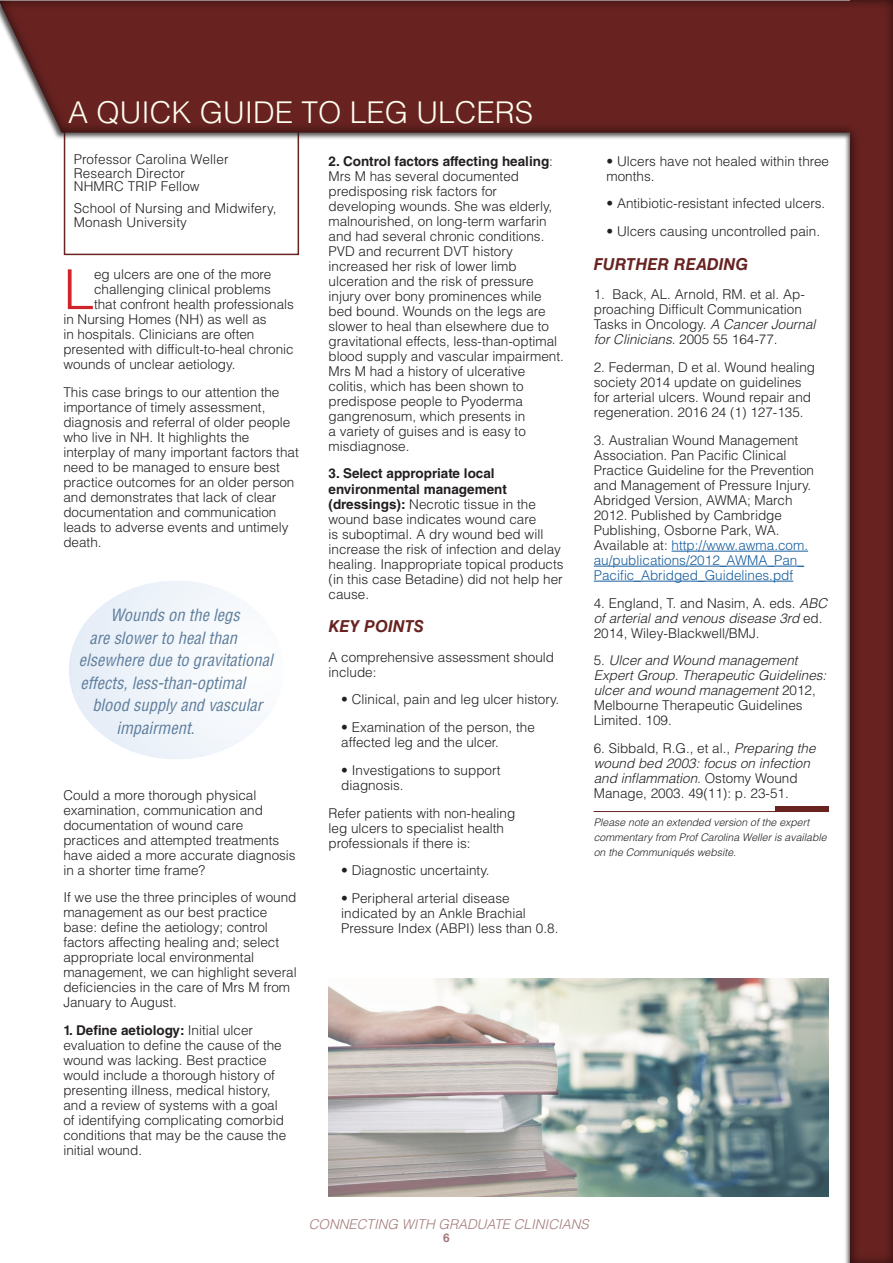
<style>
.page{position:relative;width:893px;height:1263px;background:#fff}
.page>*{position:absolute;margin:0;border:0;box-sizing:border-box;transform-origin:0 0}
.Body_Text{font:300 55.2px "Helvetica LT Std";color:#d1232a}
.Heading{font:300 30px "Helvetica LT Std";color:#fffff0}
.Pull_quote{font:italic condensed 16.5px "Helvetica LT Std";color:#5e7e9d}
.sub-headings_and_hea{font:italic 700 16.5px "Helvetica LT Std";color:#682321}
.Body_Text-2{font:italic 700 16.5px "Helvetica LT Std";color:#682321}
.Body_Text-3{font:300 13.5px/15px "Helvetica LT Std";color:#231f20}
.sub-headings_and_hea-2{font:300 13.5px/15px "Helvetica LT Std";color:#231f20}
.Body_Text-4{font:italic 300 13.5px/15px "Helvetica LT Std";color:#231f20}
.Case_Body_Subhead{font:italic 300 13.5px "Helvetica LT Std";color:#a47b7a}
.t1{font:700 12px "Helvetica LT Std";color:#a47b7a}
.Body_Text-5{font:italic 300 10.5px/15px "Helvetica LT Std";color:#231f20}
.s1{font-weight:700}
.s2{font-style:italic}
.s3{color:#175d9e}
.s4{font-style:normal}
</style>
<div class="page">
<div style="left:0;top:0;width:893px;height:1263px;background:#231f20;opacity:.75"></div>
<svg style="left:69px;top:580px;width:215px;height:179px"></svg>
<p class="Heading" style="left:68px;top:93px;width:467px">A QUICK GUIDE TO LEG ULCERS</p>
<p class="Body_Text-3" style="left:74px;top:153px;width:156px;line-height:13.5px">Professor Carolina Weller<br>Research Director<br>NHMRC TRIP Fellow</p>
<p class="Body_Text-3" style="left:74px;top:202px;width:204px;line-height:13.5px">School of Nursing and Midwifery,<br>Monash University</p>
<p class="Body_Text" style="left:63px;top:255px;width:32px">L</p>
<p class="Body_Text-3" style="left:94px;top:267px;width:179px">eg ulcers are one of the more</p>
<p class="Body_Text-3" style="left:94px;top:282px;width:178px">challenging clinical problems</p>
<p class="Body_Text-3" style="left:94px;top:297px;width:201px">that confront health professionals</p>
<p class="Body_Text-3" style="left:63px;top:312px;width:205px">in Nursing Homes (NH) as well as</p>
<p class="Body_Text-3" style="left:63px;top:327px;width:193px">in hospitals. Clinicians are often</p>
<p class="Body_Text-3" style="left:63px;top:342px;width:232px">presented with difficult-to-heal chronic</p>
<p class="Body_Text-3" style="left:63px;top:357px;width:174px">wounds of unclear aetiology.</p>
<p class="Body_Text-3" style="left:63px;top:384px;width:237px">This case brings to our attention the importance of timely assessment, diagnosis and referral of older people who live in NH. It highlights the interplay of many important factors that need to be managed to ensure best practice outcomes for an older person and demonstrates that lack of clear documentation and communication leads to adverse events and untimely death.</p>
<p class="Pull_quote" style="left:110px;top:605px;width:131px">Wounds on the legs</p>
<p class="Pull_quote" style="left:89px;top:627px;width:149px">are slower to heal than</p>
<p class="Pull_quote" style="left:79px;top:650px;width:195px">elsewhere due to gravitational</p>
<p class="Pull_quote" style="left:80px;top:672px;width:166px">effects, less-than-optimal</p>
<p class="Pull_quote" style="left:92px;top:695px;width:171px">blood supply and vascular</p>
<p class="Pull_quote" style="left:116px;top:717px;width:80px">impairment.</p>
<p class="Body_Text-3" style="left:63px;top:787px;width:234px">Could a more thorough physical examination, communication and documentation of wound care practices and attempted treatments have aided a more accurate diagnosis in a shorter time frame?</p>
<p class="Body_Text-3" style="left:63px;top:890px;width:235px">If we use the three principles of wound management as our best practice base: define the aetiology; control factors affecting healing and; select appropriate local environmental management, we can highlight several deficiencies in the care of Mrs M from January to August.</p>
<p class="Body_Text-3" style="left:63px;top:1023px;width:224px"><span class="s1">1. Define aetiology:</span> Initial ulcer evaluation to define the cause of the wound was lacking. Best practice would include a thorough history of presenting illness, medical history, and a review of systems with a goal of identifying complicating comorbid conditions that may be the cause the initial wound.</p>
<p class="Body_Text-3" style="left:329px;top:153px;width:237px"><span class="s1">2. Control factors affecting healing</span>:<br>Mrs M has several documented predisposing risk factors for developing wounds. She was elderly, malnourished, on long-term warfarin and had several chronic conditions.<br>PVD and recurrent DVT history increased her risk of lower limb ulceration and the risk of pressure injury over bony prominences while bed bound. Wounds on the legs are slower to heal than elsewhere due to gravitational effects, less-than-optimal blood supply and vascular impairment.<br>Mrs M had a history of ulcerative colitis, which has been shown to predispose people to Pyoderma gangrenosum, which presents in<br>a variety of guises and is easy to misdiagnose.</p>
<p class="Body_Text-3" style="left:329px;top:466px;width:237px"><span class="s1">3. Select appropriate local environmental management (dressings):</span> Necrotic tissue in the wound base indicates wound care<br>is suboptimal. A dry wound bed will increase the risk of infection and delay healing. Inappropriate topical products (in this case Betadine) did not help her cause.</p>
<p class="Body_Text-2" style="left:329px;top:616px;width:97px">KEY POINTS</p>
<p class="Body_Text-3" style="left:329px;top:649px;width:227px">A comprehensive assessment should include:</p>
<p class="Body_Text-3" style="left:341px;top:692px;width:220px">• Clinical, pain and leg ulcer history.</p>
<p class="Body_Text-3" style="left:341px;top:720px;width:195px">• Examination of the person, the affected leg and the ulcer.</p>
<p class="Body_Text-3" style="left:341px;top:762px;width:161px">• Investigations to support diagnosis.</p>
<p class="Body_Text-3" style="left:329px;top:805px;width:188px">Refer patients with non-healing leg ulcers to specialist health professionals if there is:</p>
<p class="Body_Text-3" style="left:341px;top:863px;width:150px">• Diagnostic uncertainty.</p>
<p class="Body_Text-3" style="left:341px;top:891px;width:219px">• Peripheral arterial disease indicated by an Ankle Brachial<br>Pressure Index (ABPI) less than 0.8.</p>
<p class="Body_Text-3" style="left:606px;top:153px;width:224px">• Ulcers have not healed within three months.</p>
<p class="Body_Text-3" style="left:606px;top:196px;width:220px">• Antibiotic-resistant infected ulcers.</p>
<p class="Body_Text-3" style="left:606px;top:224px;width:215px">• Ulcers causing uncontrolled pain.</p>
<p class="sub-headings_and_hea" style="left:594px;top:254px;width:156px">FURTHER READING</p>
<p class="sub-headings_and_hea-2" style="left:594px;top:287px;width:223px">1. Back, AL. Arnold, RM. et al. Ap&shy;proaching Difficult Communication Tasks in Oncology. <span class="s2">A Cancer Journal for Clinicians</span>. 2005 55 164-77.</p>
<p class="sub-headings_and_hea-2" style="left:594px;top:360px;width:223px">2. Federman, D et al. Wound healing society 2014 update on guidelines for arterial ulcers. Wound repair and regeneration. 2016 24 (1) 127-135.</p>
<p class="Body_Text-3" style="left:594px;top:432px;width:222px">3. Australian Wound Management Association. Pan Pacific Clinical Practice Guideline for the Prevention and Management of Pressure Injury.<br>Abridged Version, AWMA; March 2012. Published by Cambridge Publishing, Osborne Park, WA.<br>Available at: <span class="s3">http://www.awma.com. au/publications/2012_AWMA_Pan_ Pacific_Abridged_Guidelines.pdf</span></p>
<p class="Body_Text-3" style="left:594px;top:595px;width:235px">4. England, T. and Nasim, A. eds. <span class="s2">ABC of arterial and venous disease 3rd</span> ed.<br>2014, Wiley-Blackwell/BMJ.</p>
<p class="Body_Text-4" style="left:594px;top:653px;width:234px"><span class="s4">5.</span> Ulcer and Wound management<br>Expert Group. Therapeutic Guidelines: ulcer and wound management <span class="s4">2012,<br>Melbourne Therapeutic Guidelines<br>Limited. 109.</span></p>
<p class="Body_Text-3" style="left:594px;top:741px;width:223px">6. Sibbald, R.G., et al., <span class="s2">Preparing the wound bed 2003: focus on infection and inflammation.</span> Ostomy Wound Manage, 2003. 49(11): p. 23-51.</p>
<p class="Body_Text-5" style="left:594px;top:815px;width:234px">Please note an extended version of the expert commentary from Prof Carolina Weller is available on the Communiqués website.</p>
<p class="Case_Body_Subhead" style="left:309px;top:1216px;width:282px">CONNECTING WITH GRADUATE CLINICIANS</p>
<p class="t1" style="left:443px;top:1230px;width:8px">6</p>
</div>
